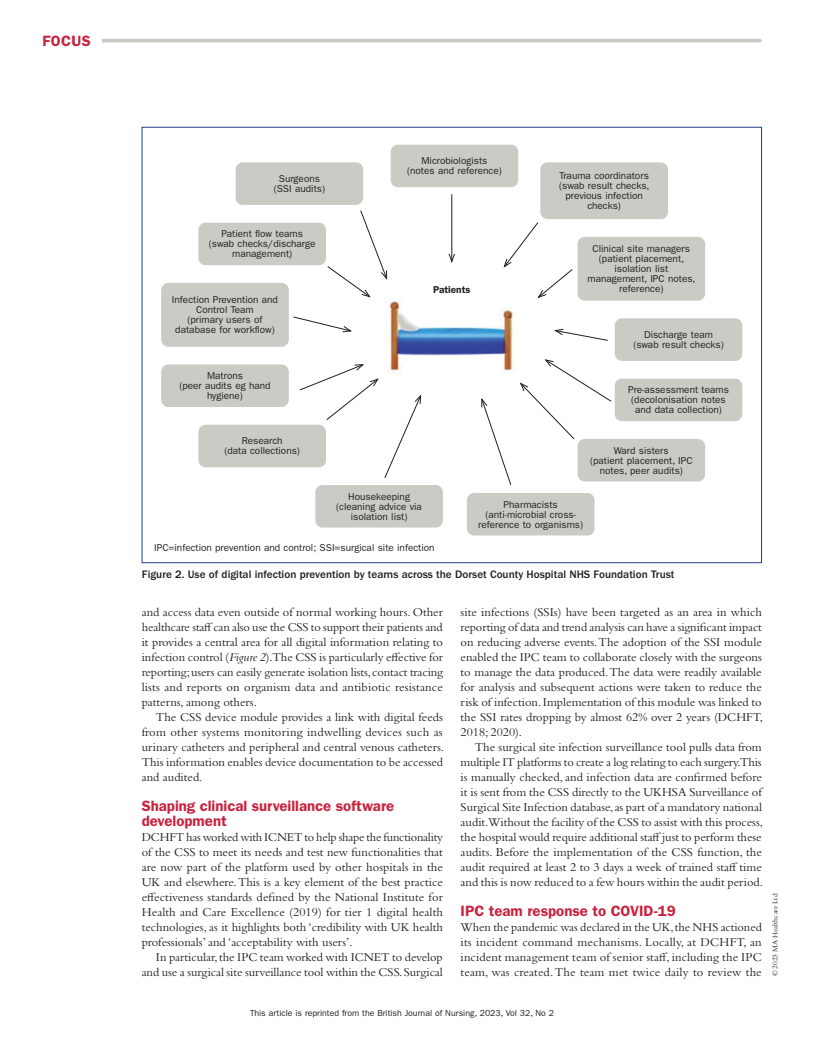
<style>
.page{position:relative;width:815px;height:1053px;background:#fff}
.page>*{position:absolute;margin:0;border:0;box-sizing:border-box;transform-origin:0 0}
.t1{font:600 15px/15px "ITC Franklin Gothic Std";color:#c8233f}
.t2{font:12.5px/15px "Bembo Std";color:#231f20;text-align:justify}
.t3{font:500 11.25px "ITC Franklin Gothic Std";color:#231f20}
.t4{font:10px/10px "ITC Franklin Gothic Std";color:#231f20;text-align:center}
.t5{font:600 10px "ITC Franklin Gothic Std";color:#231f20}
.t6{font:8.75px "ITC Franklin Gothic Std";color:#231f20}
.t7{font:7.5px "Bembo Std";color:#231f20}
.s1{font-style:italic}
</style>
<div class="page">
<hr style="left:44px;top:39px;width:716px;height:3px;background:#cacbc4">
<div style="left:43px;top:35px;width:59px;height:11px;background:#fff"></div>
<img style="left:387px;top:276px;width:126px;height:98px">
<div style="left:391px;top:145px;width:127px;height:42px;background:#cacbc4;border-radius:7px"></div>
<div style="left:540px;top:162px;width:128px;height:57px;background:#cacbc4;border-radius:7px"></div>
<div style="left:578px;top:237px;width:127px;height:63px;background:#cacbc4;border-radius:7px"></div>
<div style="left:615px;top:318px;width:127px;height:43px;background:#cacbc4;border-radius:7px"></div>
<div style="left:615px;top:378px;width:127px;height:43px;background:#cacbc4;border-radius:7px"></div>
<div style="left:578px;top:439px;width:127px;height:42px;background:#cacbc4;border-radius:7px"></div>
<div style="left:467px;top:493px;width:127px;height:42px;background:#cacbc4;border-radius:7px"></div>
<div style="left:315px;top:485px;width:128px;height:42px;background:#cacbc4;border-radius:7px"></div>
<div style="left:198px;top:424px;width:128px;height:43px;background:#cacbc4;border-radius:7px"></div>
<div style="left:161px;top:364px;width:128px;height:43px;background:#cacbc4;border-radius:7px"></div>
<div style="left:161px;top:283px;width:128px;height:64px;background:#cacbc4;border-radius:7px"></div>
<div style="left:198px;top:223px;width:128px;height:42px;background:#cacbc4;border-radius:7px"></div>
<div style="left:236px;top:162px;width:127px;height:43px;background:#cacbc4;border-radius:7px"></div>
<div style="left:413px;top:276px;width:78px;height:28px;background:#fff;border-radius:7px"></div>
<svg style="left:293px;top:316px;width:59px;height:16px"></svg>
<svg style="left:327px;top:210px;width:60px;height:87px"></svg>
<hr style="left:451px;top:194px;width:1px;height:67px;background:#231f20">
<svg style="left:448px;top:253px;width:7px;height:10px"></svg>
<svg style="left:503px;top:222px;width:70px;height:76px"></svg>
<svg style="left:554px;top:328px;width:54px;height:13px"></svg>
<svg style="left:299px;top:364px;width:122px;height:114px"></svg>
<svg style="left:481px;top:398px;width:31px;height:87px"></svg>
<svg style="left:520px;top:359px;width:92px;height:81px"></svg>
<p class="t1" style="left:43px;top:33px;width:50px">FOCUS</p>
<p class="t4" style="left:274px;top:174px;width:53px">Surgeons (SSI audits)</p>
<p class="t4" style="left:209px;top:229px;width:108px">Patient flow teams (swab checks/discharge management)</p>
<p class="t4" style="left:172px;top:295px;width:108px">Infection Prevention and<br>Control Team<br>(primary users of database for workflow)</p>
<p class="t4" style="left:179px;top:371px;width:93px">Matrons<br>(peer audits eg hand hygiene)</p>
<p class="t4" style="left:224px;top:436px;width:77px">Research<br>(data collections)</p>
<p class="t4" style="left:407px;top:156px;width:96px">Microbiologists (notes and reference)</p>
<p class="t4" style="left:559px;top:171px;width:92px">Trauma coordinators (swab result checks, previous infection checks)</p>
<p class="t4" style="left:588px;top:244px;width:110px">Clinical site managers (patient placement, isolation list management, IPC notes, reference)</p>
<p class="t4" style="left:633px;top:330px;width:92px">Discharge team (swab result checks)</p>
<p class="t4" style="left:628px;top:385px;width:102px">Pre-assessment teams (decolonisation notes and data collection)</p>
<p class="t4" style="left:590px;top:445px;width:104px">Ward sisters<br>(patient placement, IPC notes, peer audits)</p>
<p class="t4" style="left:478px;top:499px;width:106px">Pharmacists (anti‑microbial cross&shy;reference to organisms)</p>
<p class="t5" style="left:433px;top:284px;width:39px">Patients</p>
<p class="t4" style="left:336px;top:491px;width:87px">Housekeeping (cleaning advice via isolation list)</p>
<p class="t4" style="left:154px;top:543px;width:282px">IPC=infection prevention and control; SSI=surgical site infection</p>
<p class="t3" style="left:142px;top:567px;width:534px">Figure 2. Use of digital infection prevention by teams across the Dorset County Hospital NHS Foundation Trust</p>
<p class="t2" style="left:142px;top:604px;width:303px">and access data even outside of normal working hours. Other healthcare staff can also use the CSS to support their patients and it provides a central area for all digital information relating to infection control (<span class="s1">Figure 2</span>).The CSS is particularly effective for reporting; users can easily generate isolation lists, contact tracing lists and reports on organism data and antibiotic resistance patterns, among others.</p>
<p class="t2" style="left:142px;top:709px;width:304px;text-indent:14px">The CSS device module provides a link with digital feeds from other systems monitoring indwelling devices such as urinary catheters and peripheral and central venous catheters.<br>This information enables device documentation to be accessed and audited.</p>
<p class="t1" style="left:142px;top:798px;width:254px">Shaping clinical surveillance software development</p>
<p class="t2" style="left:142px;top:829px;width:303px">DCHFT has worked with ICNET to help shape the functionality of the CSS to meet its needs and test new functionalities that are now part of the platform used by other hospitals in the UK and elsewhere. This is a key element of the best practice effectiveness standards defined by the National Institute for Health and Care Excellence (2019) for tier 1 digital health technologies, as it highlights both ‘credibility with UK health professionals’ and ‘acceptability with users’.</p>
<p class="t2" style="left:142px;top:949px;width:303px;text-align:right">In particular, the IPC team worked with ICNET to develop and use a surgical site surveillance tool within the CSS. Surgical</p>
<p class="t2" style="left:461px;top:604px;width:304px">site infections (SSIs) have been targeted as an area in which reporting of data and trend analysis can have a significant impact on reducing adverse events. The adoption of the SSI module enabled the IPC team to collaborate closely with the surgeons to manage the data produced. The data were readily available for analysis and subsequent actions were taken to reduce the risk of infection. Implementation of this module was linked to the SSI rates dropping by almost 62% over 2 years (DCHFT, 2018; 2020).</p>
<p class="t2" style="left:461px;top:739px;width:304px;text-align:left;text-indent:14px">The surgical site infection surveillance tool pulls data from multiple IT platforms to create a log relating to each surgery.This is manually checked, and infection data are confirmed before it is sent from the CSS directly to the UKHSA Surveillance of Surgical Site Infection database, as part of a mandatory national audit.Without the facility of the CSS to assist with this process, the hospital would require additional staff just to perform these audits. Before the implementation of the CSS function, the audit required at least 2 to 3 days a week of trained staff time and this is now reduced to a few hours within the audit period.</p>
<p class="t1" style="left:461px;top:903px;width:217px">IPC team response to COVID-19</p>
<p class="t2" style="left:461px;top:919px;width:303px">When the pandemic was declared in the UK, the NHS actioned its incident command mechanisms. Locally, at DCHFT, an incident management team of senior staff, including the IPC team, was created. The team met twice daily to review the</p>
<p class="t7" style="left:771px;top:976px;width:84px;rotate:-90deg">© 2023 MA Healthcare Ltd</p>
<p class="t6" style="left:250px;top:1008px;width:306px">This article is reprinted from the British Journal of Nursing, 2023, Vol 32, No 2</p>
</div>
